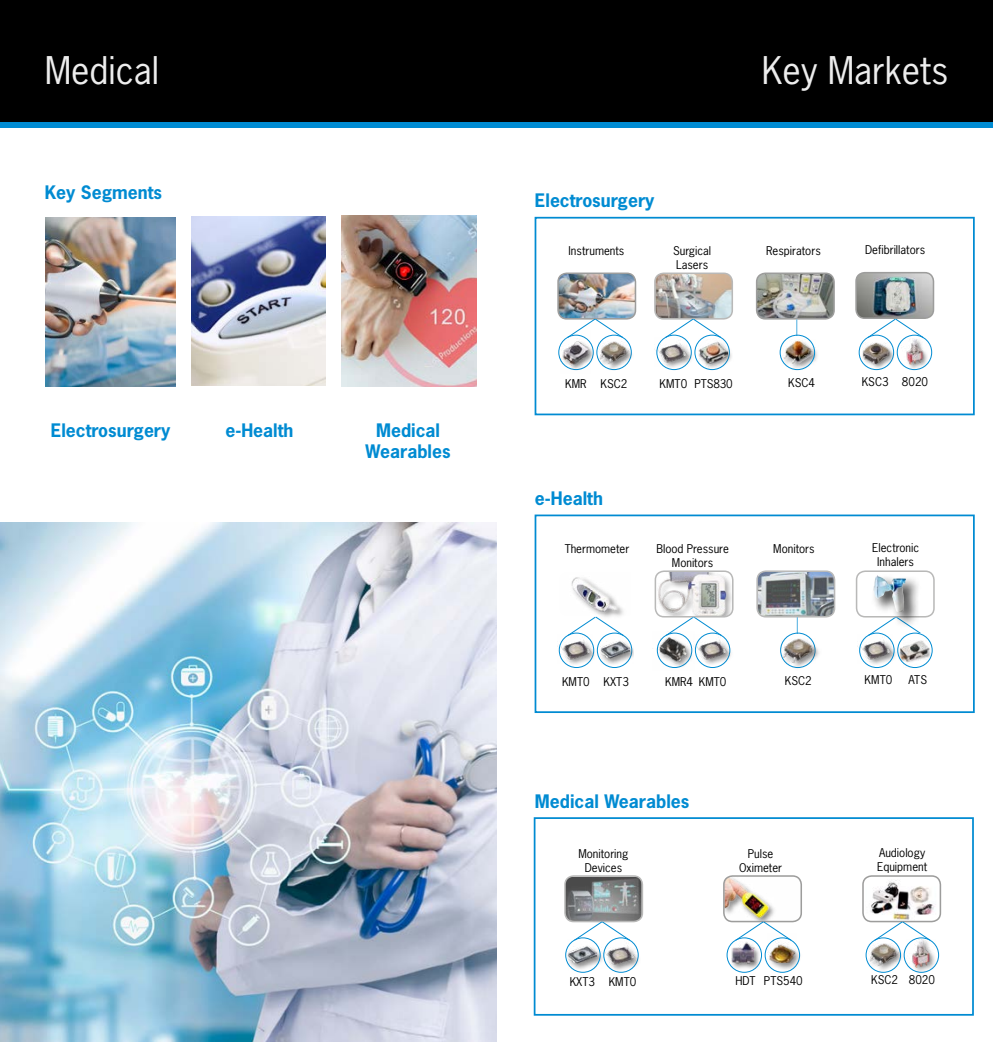
<style>
.page{position:relative;width:993px;height:1042px;background:#fff}
.page>*{position:absolute;margin:0;border:0;box-sizing:border-box;transform-origin:0 0}
.t1{font:35.88px "News Gothic Std";color:#ededed}
.t2{font:700 17.5px/21px "News Gothic Std";color:#008bd2;text-align:center}
.t3{font:11.38px/13.7px "News Gothic Std";color:#000;text-align:center}
</style>
<div class="page">
<svg style="left:867px;top:617px;width:57px;height:18px"></svg>
<div style="left:0;top:0;width:992px;height:124px;background:#000"></div>
<div style="left:0;top:122px;width:992px;height:6px;background:#008bd2"></div>
<svg style="left:664px;top:617px;width:58px;height:18px"></svg>
<div style="left:694px;top:632px;width:36px;height:36px;border:1px solid #008bd2;border-radius:50%"></div>
<img style="left:897px;top:633px;width:36px;height:34px">
<img style="left:656px;top:632px;width:38px;height:36px">
<div style="left:781px;top:339px;width:38px;height:32px;background:#646363;opacity:.75"></div>
<img style="left:781px;top:339px;width:34px;height:26px">
<img style="left:560px;top:275px;width:75px;height:43px">
<div style="left:557px;top:272px;width:79px;height:48px;border:2px solid #9d9d9c;border-radius:9px"></div>
<img style="left:657px;top:273px;width:75px;height:46px">
<div style="left:654px;top:272px;width:78px;height:48px;border:2px solid #9d9d9c;border-radius:9px"></div>
<img style="left:758px;top:273px;width:75px;height:46px">
<div style="left:755px;top:272px;width:79px;height:48px;border:2px solid #9d9d9c;border-radius:9px"></div>
<img style="left:857px;top:273px;width:76px;height:45px">
<div style="left:855px;top:272px;width:78px;height:47px;border:2px solid #9d9d9c;border-radius:9px"></div>
<div style="left:534px;top:217px;width:440px;height:198px;border:2px solid #008bd2"></div>
<svg style="left:866px;top:318px;width:57px;height:21px"></svg>
<div style="left:858px;top:335px;width:35px;height:35px;border:1px solid #008bd2;border-radius:50%"></div>
<div style="left:896px;top:335px;width:35px;height:35px;border:1px solid #008bd2;border-radius:50%"></div>
<svg style="left:566px;top:318px;width:57px;height:21px"></svg>
<div style="left:558px;top:335px;width:35px;height:35px;border:1px solid #008bd2;border-radius:50%"></div>
<div style="left:596px;top:335px;width:35px;height:35px;border:1px solid #008bd2;border-radius:50%"></div>
<svg style="left:664px;top:318px;width:57px;height:20px"></svg>
<div style="left:656px;top:335px;width:35px;height:35px;border:1px solid #008bd2;border-radius:50%"></div>
<div style="left:694px;top:335px;width:35px;height:35px;border:1px solid #008bd2;border-radius:50%"></div>
<svg style="left:796px;top:319px;width:1px;height:16px"></svg>
<div style="left:779px;top:335px;width:35px;height:35px;border:1px solid #008bd2;border-radius:50%"></div>
<img style="left:46px;top:218px;width:129px;height:169px">
<div style="left:862px;top:343px;width:33px;height:27px;background:#646363;opacity:.75"></div>
<img style="left:862px;top:342px;width:28px;height:23px">
<div style="left:562px;top:340px;width:32px;height:31px;background:#646363;opacity:.75"></div>
<img style="left:560px;top:330px;width:30px;height:41px">
<div style="left:598px;top:342px;width:36px;height:29px;background:#646363;opacity:.75"></div>
<img style="left:598px;top:342px;width:31px;height:23px">
<div style="left:697px;top:340px;width:36px;height:30px;background:#646363;opacity:.75"></div>
<img style="left:698px;top:338px;width:28px;height:29px">
<div style="left:768px;top:943px;width:34px;height:28px;background:#646363;opacity:.75"></div>
<img style="left:767px;top:940px;width:29px;height:22px">
<div style="left:906px;top:338px;width:22px;height:33px;background:#646363;opacity:.75"></div>
<img style="left:901px;top:339px;width:26px;height:26px">
<div style="left:911px;top:937px;width:25px;height:38px;background:#646363;opacity:.75"></div>
<img style="left:906px;top:939px;width:29px;height:28px">
<img style="left:571px;top:577px;width:53px;height:39px">
<img style="left:657px;top:572px;width:75px;height:45px">
<div style="left:654px;top:570px;width:79px;height:47px;border:2px solid #9d9d9c;border-radius:9px"></div>
<img style="left:758px;top:572px;width:76px;height:45px">
<div style="left:756px;top:570px;width:79px;height:47px;border:2px solid #9d9d9c;border-radius:9px"></div>
<div style="left:855px;top:570px;width:79px;height:47px;border:2px solid #9d9d9c;border-radius:9px"></div>
<div style="left:534px;top:514px;width:440px;height:199px;border:2px solid #008bd2"></div>
<svg style="left:567px;top:616px;width:57px;height:19px"></svg>
<div style="left:558px;top:632px;width:36px;height:36px;border:1px solid #008bd2;border-radius:50%"></div>
<div style="left:596px;top:632px;width:36px;height:36px;border:1px solid #008bd2;border-radius:50%"></div>
<svg style="left:796px;top:617px;width:1px;height:15px"></svg>
<div style="left:779px;top:632px;width:36px;height:36px;border:1px solid #008bd2;border-radius:50%"></div>
<div style="left:599px;top:640px;width:33px;height:26px;background:#646363;opacity:.75"></div>
<img style="left:600px;top:635px;width:29px;height:29px">
<div style="left:566px;top:945px;width:38px;height:26px;background:#646363;opacity:.75"></div>
<img style="left:567px;top:940px;width:29px;height:29px">
<div style="left:782px;top:638px;width:39px;height:32px;background:#646363;opacity:.75"></div>
<img style="left:781px;top:638px;width:34px;height:25px">
<div style="left:867px;top:942px;width:37px;height:31px;background:#646363;opacity:.75"></div>
<img style="left:868px;top:943px;width:31px;height:23px">
<img style="left:566px;top:877px;width:75px;height:44px">
<div style="left:564px;top:875px;width:79px;height:47px;border:2px solid #9d9d9c;border-radius:9px"></div>
<img style="left:725px;top:876px;width:76px;height:45px">
<div style="left:722px;top:875px;width:79px;height:47px;border:2px solid #9d9d9c;border-radius:9px"></div>
<img style="left:865px;top:878px;width:71px;height:41px">
<div style="left:861px;top:875px;width:79px;height:47px;border:2px solid #9d9d9c;border-radius:9px"></div>
<div style="left:533px;top:817px;width:440px;height:198px;border:2px solid #008bd2"></div>
<svg style="left:873px;top:920px;width:57px;height:21px"></svg>
<div style="left:865px;top:937px;width:35px;height:36px;border:1px solid #008bd2;border-radius:50%"></div>
<div style="left:903px;top:937px;width:35px;height:36px;border:1px solid #008bd2;border-radius:50%"></div>
<svg style="left:573px;top:920px;width:57px;height:21px"></svg>
<div style="left:565px;top:937px;width:35px;height:36px;border:1px solid #008bd2;border-radius:50%"></div>
<div style="left:603px;top:937px;width:35px;height:36px;border:1px solid #008bd2;border-radius:50%"></div>
<svg style="left:734px;top:920px;width:58px;height:21px"></svg>
<div style="left:726px;top:937px;width:35px;height:36px;border:1px solid #008bd2;border-radius:50%"></div>
<div style="left:764px;top:937px;width:35px;height:36px;border:1px solid #008bd2;border-radius:50%"></div>
<div style="left:731px;top:942px;width:28px;height:27px;background:#646363;opacity:.75"></div>
<img style="left:731px;top:942px;width:23px;height:23px">
<img style="left:191px;top:217px;width:134px;height:168px">
<img style="left:342px;top:216px;width:134px;height:170px">
<div style="left:870px;top:573px;width:52px;height:56px;background:#000;opacity:.75"></div>
<img style="left:872px;top:575px;width:33px;height:38px">
<div style="left:861px;top:640px;width:36px;height:26px;background:#646363;opacity:.75"></div>
<img style="left:857px;top:635px;width:35px;height:28px">
<div style="left:560px;top:640px;width:37px;height:26px;background:#646363;opacity:.75"></div>
<img style="left:557px;top:635px;width:35px;height:28px">
<div style="left:604px;top:945px;width:37px;height:26px;background:#646363;opacity:.75"></div>
<img style="left:601px;top:940px;width:34px;height:29px">
<div style="left:697px;top:640px;width:36px;height:26px;background:#646363;opacity:.75"></div>
<img style="left:693px;top:635px;width:35px;height:28px">
<div style="left:657px;top:343px;width:37px;height:26px;background:#646363;opacity:.75"></div>
<img style="left:656px;top:338px;width:32px;height:28px">
<img style="left:0;top:522px;width:496px;height:520px">
<div style="left:858px;top:632px;width:36px;height:36px;border:1px solid #008bd2;border-radius:50%"></div>
<div style="left:896px;top:632px;width:36px;height:36px;border:1px solid #008bd2;border-radius:50%"></div>
<h1 class="t1" style="left:45px;top:47px;width:116px">Medical</h1>
<h1 class="t1" style="left:761px;top:47px;width:188px">Key Markets</h1>
<h2 class="t2" style="left:45px;top:182px;width:119px">Key Segments</h2>
<h2 class="t2" style="left:51px;top:419px;width:121px">Electrosurgery</h2>
<h2 class="t2" style="left:225px;top:419px;width:69px">e-Health</h2>
<h2 class="t2" style="left:365px;top:419px;width:86px">Medical<br>Wearables</h2>
<h2 class="t2" style="left:535px;top:189px;width:121px">Electrosurgery</h2>
<p class="t3" style="left:568px;top:244px;width:57px">Instruments</p>
<p class="t3" style="left:673px;top:244px;width:40px">Surgical</p>
<p class="t3" style="left:765px;top:244px;width:56px">Respirators</p>
<p class="t3" style="left:675px;top:258px;width:34px">Lasers</p>
<p class="t3" style="left:864px;top:243px;width:62px">Defibrillators</p>
<p class="t3" style="left:565px;top:377px;width:64px">KMR KSC2</p>
<p class="t3" style="left:659px;top:377px;width:75px">KMT0 PTS830</p>
<p class="t3" style="left:787px;top:376px;width:28px">KSC4</p>
<p class="t3" style="left:861px;top:375px;width:68px">KSC3 8020</p>
<h2 class="t2" style="left:535px;top:488px;width:69px">e-Health</h2>
<p class="t3" style="left:564px;top:542px;width:66px">Thermometer</p>
<p class="t3" style="left:656px;top:542px;width:74px">Blood Pressure</p>
<p class="t3" style="left:773px;top:542px;width:43px">Monitors</p>
<p class="t3" style="left:671px;top:556px;width:43px">Monitors</p>
<p class="t3" style="left:871px;top:541px;width:49px">Electronic<br>Inhalers</p>
<p class="t3" style="left:562px;top:675px;width:68px">KMT0 KXT3</p>
<p class="t3" style="left:664px;top:675px;width:63px">KMR4 KMT0</p>
<p class="t3" style="left:784px;top:674px;width:28px">KSC2</p>
<p class="t3" style="left:864px;top:673px;width:29px">KMT0</p>
<p class="t3" style="left:908px;top:673px;width:20px">ATS</p>
<h2 class="t2" style="left:535px;top:790px;width:156px">Medical Wearables</h2>
<p class="t3" style="left:578px;top:847px;width:52px">Monitoring<br>Devices</p>
<p class="t3" style="left:876px;top:846px;width:52px;text-align:left">Audiology<br>Equipment</p>
<p class="t3" style="left:738px;top:847px;width:45px">Pulse<br>Oximeter</p>
<p class="t3" style="left:569px;top:975px;width:68px">KXT3 KMT0</p>
<p class="t3" style="left:735px;top:973px;width:69px">HDT PTS540</p>
<p class="t3" style="left:870px;top:973px;width:65px">KSC2 8020</p>
</div>
